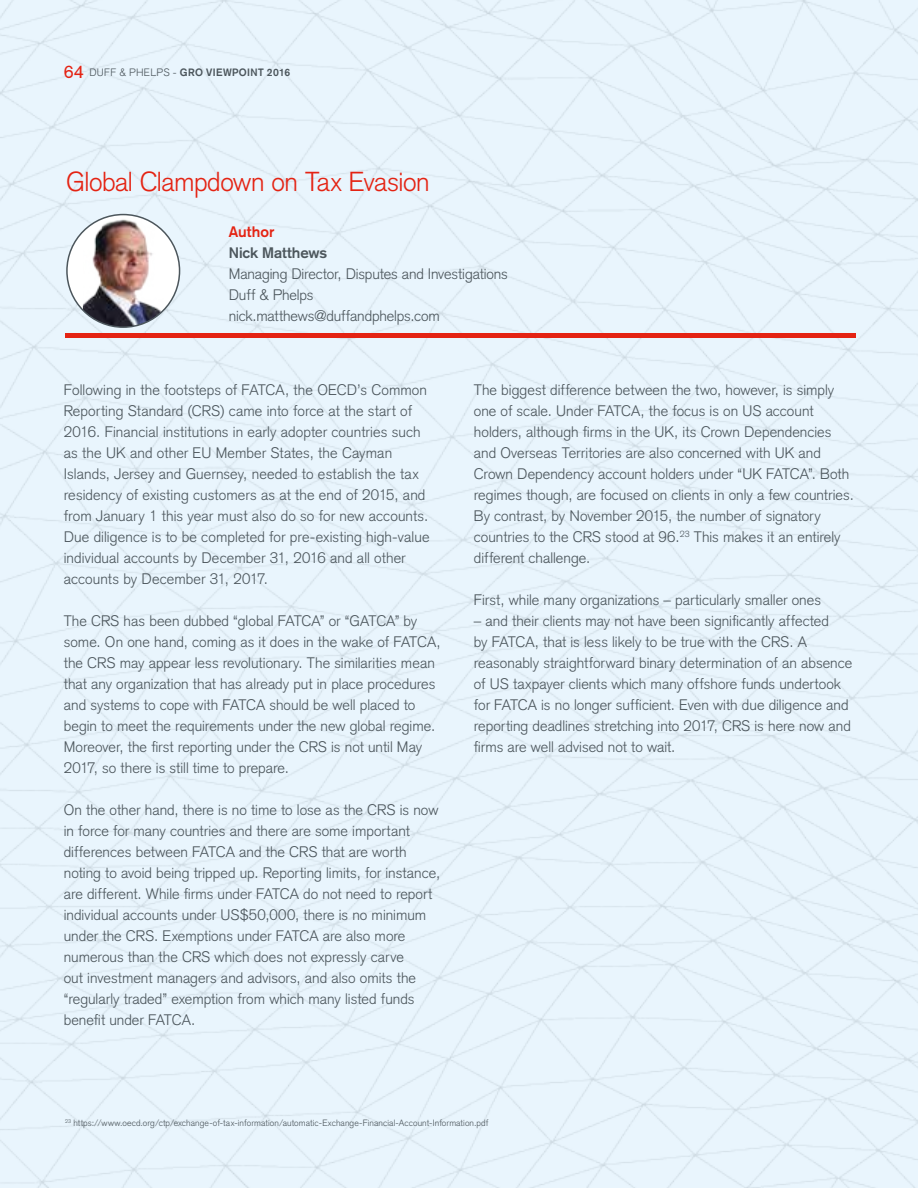
<style>
.page{position:relative;width:918px;height:1188px;background:#fff}
.page>*{position:absolute;margin:0;border:0;box-sizing:border-box;transform-origin:0 0}
.t1{font:300 27px "Akzidenz Grotesk";letter-spacing:-.015em;color:#e42313}
.t2{font:300 15px/21px "Akzidenz Grotesk";letter-spacing:.005em;color:#4c565c}
.t3{font:700 15px "Akzidenz Grotesk";letter-spacing:-.005em;color:#4c565c}
.t4{font:700 15px "Akzidenz Grotesk";letter-spacing:.005em;color:#e42313}
.t5{font:700 10.5px "Akzidenz Grotesk";letter-spacing:.035em;color:#4c565c}
.t6{font:300 9px "Akzidenz Grotesk";letter-spacing:.01em;color:#4c565c}
.s1{font-weight:400;font-size:18px;color:#e42313}
.s2{font-weight:300}
</style>
<div class="page">
<img style="left:0;top:0;width:918px;height:1188px">
<hr style="left:65px;top:334px;width:790px;height:4px;background:#e42313">
<div style="left:67px;top:215px;width:113px;height:112px;background:#fff;border-radius:50%"></div>
<img style="left:83px;top:215px;width:81px;height:112px">
<div style="left:66px;top:214px;width:114px;height:114px;border:2px solid #4c565c;border-radius:50%"></div>
<p class="t5" style="left:64px;top:66px;width:228px"><span class="s1">64</span> <span class="s2">DUFF &amp; PHELPS -</span> GRO VIEWPOINT 2016</p>
<h1 class="t1" style="left:66px;top:166px;width:365px">Global Clampdown on Tax Evasion</h1>
<p class="t4" style="left:229px;top:223px;width:47px">Author</p>
<p class="t3" style="left:229px;top:244px;width:100px">Nick Matthews</p>
<p class="t2" style="left:229px;top:264px;width:281px">Managing Director, Disputes and Investigations<br>Duff &amp; Phelps nick.matthews@duffandphelps.com</p>
<p class="t2" style="left:64px;top:379px;width:367px">Following in the footsteps of FATCA, the OECD’s Common Reporting Standard (CRS) came into force at the start of 2016. Financial institutions in early adopter countries such as the UK and other EU Member States, the Cayman Islands, Jersey and Guernsey, needed to establish the tax residency of existing customers as at the end of 2015, and from January 1 this year must also do so for new accounts.<br>Due diligence is to be completed for pre-existing high-value individual accounts by December 31, 2016 and all other accounts by December 31, 2017.</p>
<p class="t2" style="left:64px;top:610px;width:378px">The CRS has been dubbed “global FATCA” or “GATCA” by some. On one hand, coming as it does in the wake of FATCA, the CRS may appear less revolutionary. The similarities mean that any organization that has already put in place procedures and systems to cope with FATCA should be well placed to begin to meet the requirements under the new global regime.<br>Moreover, the first reporting under the CRS is not until May 2017, so there is still time to prepare.</p>
<p class="t2" style="left:64px;top:799px;width:378px">On the other hand, there is no time to lose as the CRS is now in force for many countries and there are some important differences between FATCA and the CRS that are worth noting to avoid being tripped up. Reporting limits, for instance, are different. While firms under FATCA do not need to report individual accounts under US$50,000, there is no minimum under the CRS. Exemptions under FATCA are also more numerous than the CRS which does not expressly carve<br>out investment managers and advisors, and also omits the “regularly traded” exemption from which many listed funds benefit under FATCA.</p>
<p class="t2" style="left:474px;top:379px;width:382px">The biggest difference between the two, however, is simply one of scale. Under FATCA, the focus is on US account holders, although firms in the UK, its Crown Dependencies and Overseas Territories are also concerned with UK and Crown Dependency account holders under “UK FATCA”. Both regimes though, are focused on clients in only a few countries.<br>By contrast, by November 2015, the number of signatory countries to the CRS stood at 96.<sup>23</sup> This makes it an entirely different challenge.</p>
<p class="t2" style="left:474px;top:589px;width:349px">First, while many organizations – particularly smaller ones</p>
<p class="t2" style="left:474px;top:610px;width:380px">– and their clients may not have been significantly affected<br>by FATCA, that is less likely to be true with the CRS. A reasonably straightforward binary determination of an absence of US taxpayer clients which many offshore funds undertook for FATCA is no longer sufficient. Even with due diligence and reporting deadlines stretching into 2017, CRS is here now and firms are well advised not to wait.</p>
<p class="t6" style="left:65px;top:1118px;width:425px"><sup>23</sup> https://www.oecd.org/ctp/exchange-of-tax-information/automatic-Exchange-Financial-Account-Information.pdf</p>
</div>
